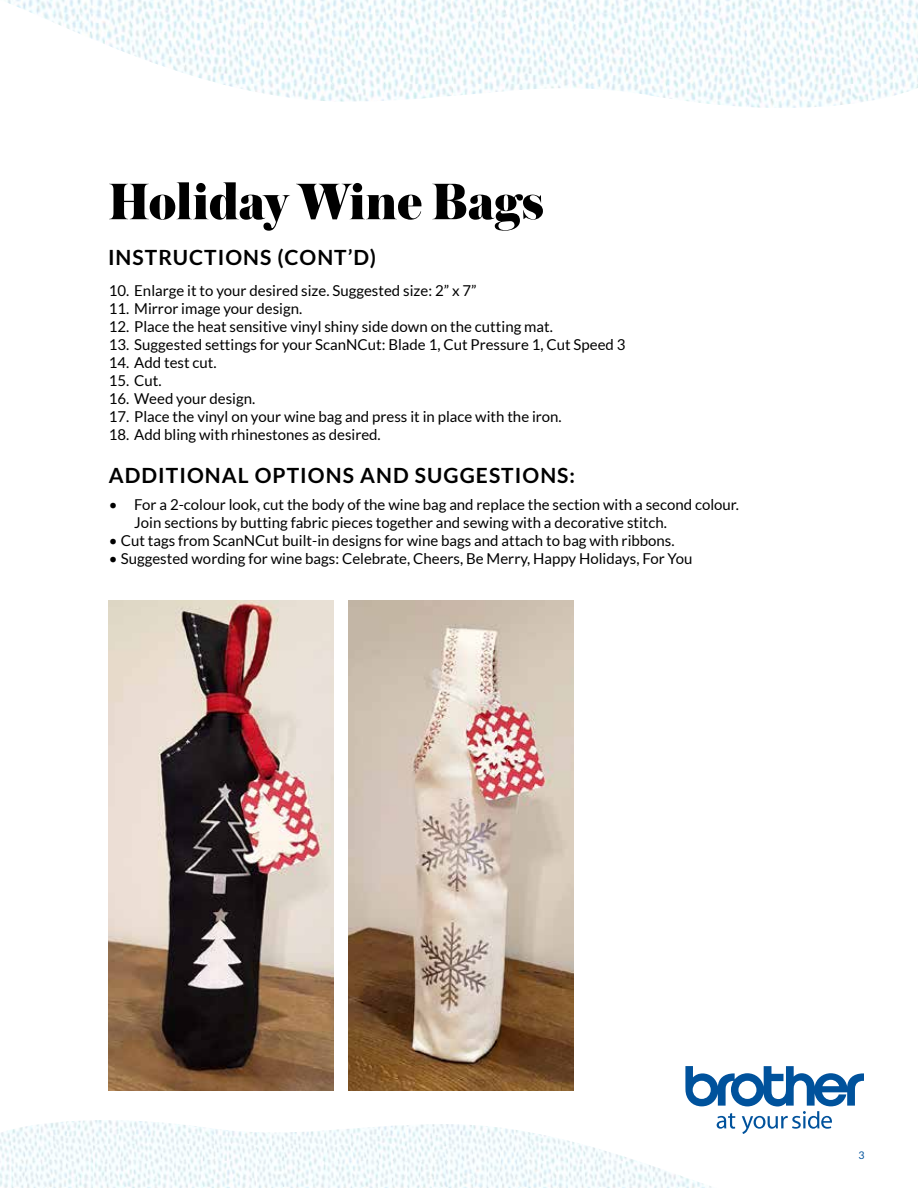
<style>
.page{position:relative;width:918px;height:1188px;background:#fff}
.page>*{position:absolute;margin:0;border:0;box-sizing:border-box;transform-origin:0 0}
.t1{font:900 53.85px "Austin";letter-spacing:-.01em;color:#000}
.t2{font:700 21px "Lato";letter-spacing:.05em;color:#000}
.t3{font:15px/18px "Lato";color:#000}
.t4{font:10.5px "Lato";color:#00529c}
</style>
<div class="page">
<svg style="left:685px;top:1066px;width:179px;height:68px"></svg>
<img style="left:7px;top:0;width:911px;height:108px">
<img style="left:0;top:1120px;width:717px;height:68px">
<img style="left:108px;top:600px;width:225px;height:491px">
<img style="left:348px;top:600px;width:225px;height:491px">
<h1 class="t1" style="left:108px;top:162px;width:437px">Holiday Wine Bags</h1>
<h2 class="t2" style="left:108px;top:246px;width:270px">INSTRUCTIONS (CONT’D)</h2>
<p class="t3" style="left:109px;top:281px;width:369px">10. Enlarge it to your desired size. Suggested size: 2” x 7”</p>
<p class="t3" style="left:109px;top:299px;width:195px">11. Mirror image your design.</p>
<p class="t3" style="left:109px;top:317px;width:446px">12. Place the heat sensitive vinyl shiny side down on the cutting mat.</p>
<p class="t3" style="left:109px;top:335px;width:518px">13. Suggested settings for your ScanNCut: Blade 1, Cut Pressure 1, Cut Speed 3</p>
<p class="t3" style="left:109px;top:353px;width:109px">14. Add test cut.</p>
<p class="t3" style="left:109px;top:371px;width:54px">15. Cut.</p>
<p class="t3" style="left:109px;top:389px;width:148px">16. Weed your design.</p>
<p class="t3" style="left:109px;top:407px;width:455px">17. Place the vinyl on your wine bag and press it in place with the iron.</p>
<p class="t3" style="left:109px;top:425px;width:274px">18. Add bling with rhinestones as desired.</p>
<h2 class="t2" style="left:109px;top:463px;width:468px">ADDITIONAL OPTIONS AND SUGGESTIONS:</h2>
<p class="t3" style="left:134px;top:495px;width:606px;text-indent:-26px">• For a 2-colour look, cut the body of the wine bag and replace the section with a second colour.<br>Join sections by butting fabric pieces together and sewing with a decorative stitch.</p>
<p class="t3" style="left:109px;top:531px;width:567px">• Cut tags from ScanNCut built-in designs for wine bags and attach to bag with ribbons.</p>
<p class="t3" style="left:109px;top:549px;width:585px">• Suggested wording for wine bags: Celebrate, Cheers, Be Merry, Happy Holidays, For You</p>
<p class="t4" style="left:858px;top:1149px;width:8px">3</p>
</div>
